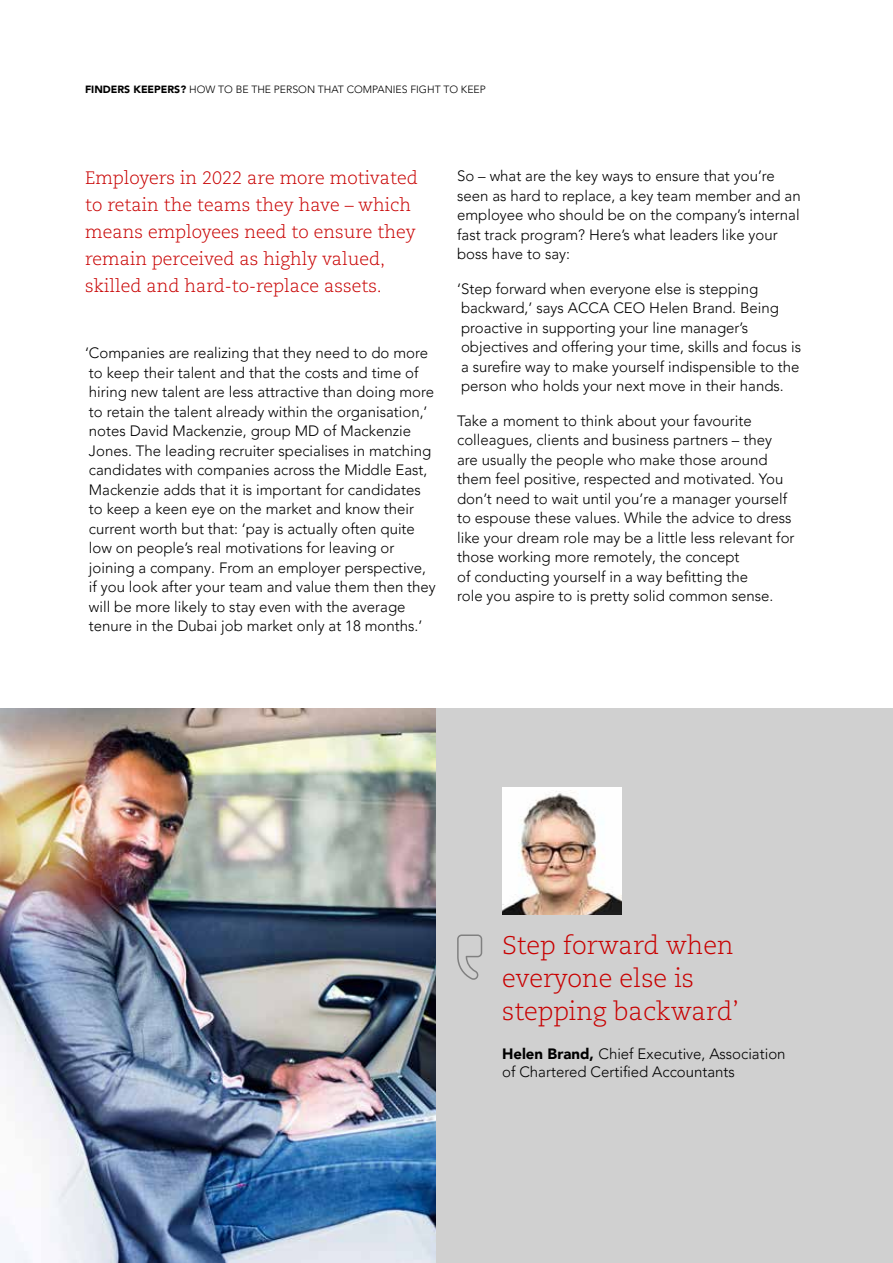
<style>
.page{position:relative;width:893px;height:1263px;background:#fff}
.page>*{position:absolute;margin:0;border:0;box-sizing:border-box;transform-origin:0 0}
.t1{font:300 25.5px/33px "Caecilia LT Pro 45";color:#c80000}
.t2{font:300 18px/27px "Caecilia LT Pro 45";color:#c80000}
.t3{font:300 15px/19.5px "Avenir LT Pro";color:#000}
.t4{font:300 10.5px "Avenir LT Pro";color:#000}
.s1{font-weight:900}
</style>
<div class="page">
<div style="left:0;top:708px;width:893px;height:555px;background:#d0d0d0"></div>
<svg style="left:457px;top:934px;width:25px;height:46px"></svg>
<div style="left:503px;top:787px;width:119px;height:127px;background:#fff"></div>
<img style="left:503px;top:790px;width:119px;height:124px">
<img style="left:0;top:708px;width:436px;height:555px">
<p class="t4" style="left:85px;top:83px;width:402px"><span class="s1">FINDERS KEEPERS?</span> HOW TO BE THE PERSON THAT COMPANIES FIGHT TO KEEP</p>
<p class="t2" style="left:85px;top:164px;width:334px">Employers in 2022 are more motivated to retain the teams they have – which means employees need to ensure they remain perceived as highly valued, skilled and hard-to-replace assets.</p>
<p class="t3" style="left:85px;top:343px;width:352px">‘Companies are realizing that they need to do more to keep their talent and that the costs and time of hiring new talent are less attractive than doing more to retain the talent already within the organisation,’ notes David Mackenzie, group MD of Mackenzie Jones. The leading recruiter specialises in matching candidates with companies across the Middle East, Mackenzie adds that it is important for candidates<br>to keep a keen eye on the market and know their current worth but that: ‘pay is actually often quite low on people’s real motivations for leaving or joining a company. From an employer perspective,<br>if you look after your team and value them then they will be more likely to stay even with the average tenure in the Dubai job market only at 18 months.’</p>
<p class="t3" style="left:457px;top:167px;width:345px">So – what are the key ways to ensure that you’re seen as hard to replace, a key team member and an employee who should be on the company’s internal fast track program? Here’s what leaders like your boss have to say:</p>
<p class="t3" style="left:457px;top:279px;width:346px">‘Step forward when everyone else is stepping backward,’ says ACCA CEO Helen Brand. Being proactive in supporting your line manager’s objectives and offering your time, skills and focus is a surefire way to make yourself indispensible to the person who holds your next move in their hands.</p>
<p class="t3" style="left:457px;top:411px;width:339px">Take a moment to think about your favourite colleagues, clients and business partners – they are usually the people who make those around them feel positive, respected and motivated. You don’t need to wait until you’re a manager yourself to espouse these values. While the advice to dress like your dream role may be a little less relevant for those working more remotely, the concept<br>of conducting yourself in a way befitting the<br>role you aspire to is pretty solid common sense.</p>
<h1 class="t1" style="left:502px;top:928px;width:239px">Step forward when everyone else is stepping backward’</h1>
<p class="t3" style="left:502px;top:1045px;width:285px;line-height:18px"><span class="s1">Helen Brand,</span> Chief Executive, Association of Chartered Certified Accountants</p>
</div>
